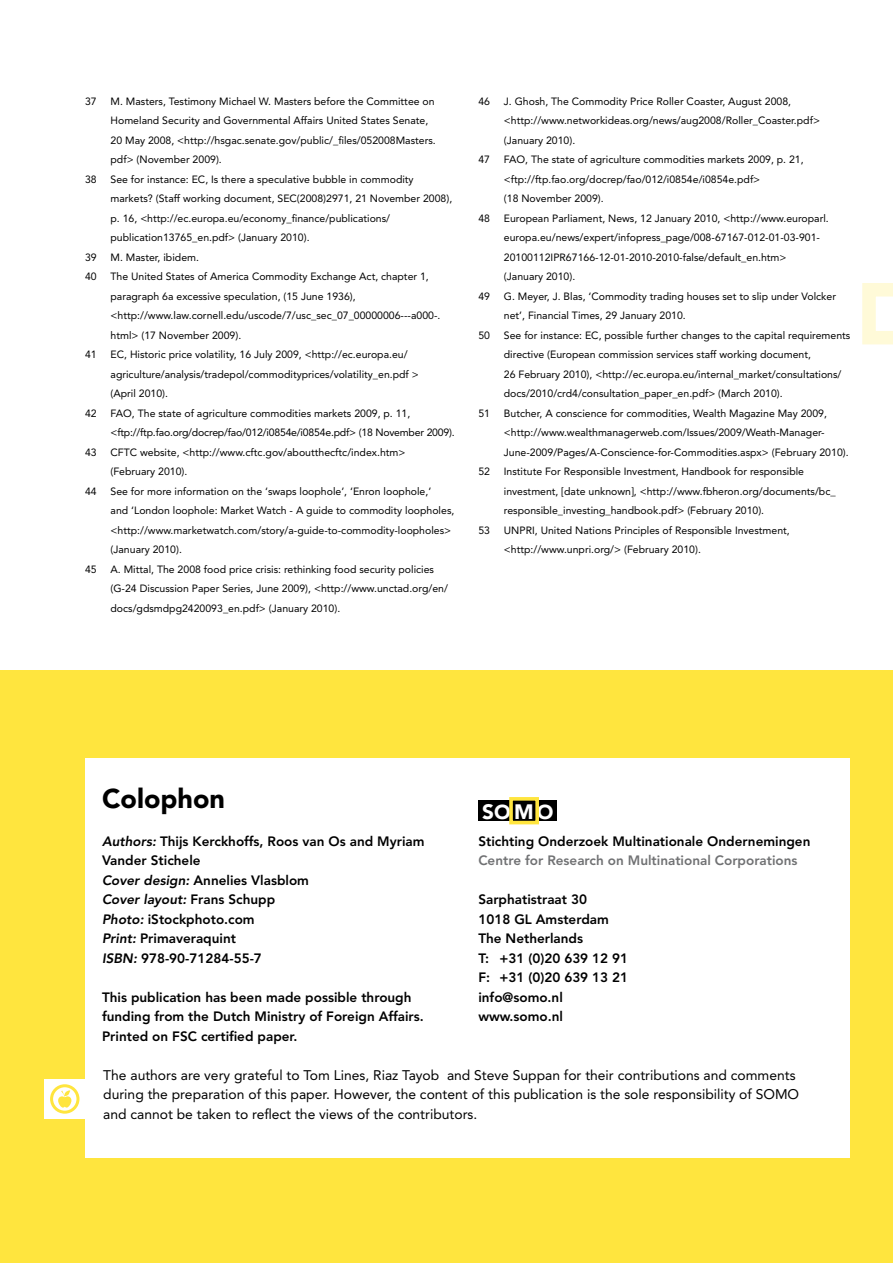
<style>
.page{position:relative;width:893px;height:1263px;background:#fff}
.page>*{position:absolute;margin:0;border:0;box-sizing:border-box;transform-origin:0 0}
.t1{font:900 27px "Avenir";color:#000}
.t2{font:900 20.7px "Avenir";color:#fff}
.t3{font:13.8px/19.5px "Avenir";color:#000}
.t4{font:800 13.5px/19.5px "Avenir";color:#000}
.t5{font:800 13.5px "Avenir";color:#707173}
.t6{font:10.5px/19.5px "Avenir";color:#000}
.t7{font:10.5px/19.5px "Avenir";letter-spacing:-.02em;color:#000}
.s1{font-style:italic}
.s2{font-size:19.95px}
</style>
<div class="page">
<svg style="left:862px;top:283px;width:31px;height:61px"></svg>
<div style="left:0;top:670px;width:893px;height:593px;background:#ffe53e"></div>
<div style="left:85px;top:758px;width:765px;height:400px;background:#fff"></div>
<div style="left:478px;top:800px;width:79px;height:21px;background:#000"></div>
<div style="left:509px;top:797px;width:30px;height:27px;border:4px solid #ffe53e"></div>
<div style="left:45px;top:1080px;width:48px;height:39px;background:#fff"></div>
<div style="left:50px;top:1084px;width:29px;height:30px;border:3px solid #ffe53e;border-radius:50%"></div>
<svg style="left:58px;top:1090px;width:13px;height:17px"></svg>
<p class="t6" style="left:85px;top:91px;width:13px">37</p>
<p class="t6" style="left:111px;top:91px;width:327px">M. Masters, Testimony Michael W. Masters before the Committee on Homeland Security and Governmental Affairs United States Senate, 20 May 2008, &lt;http://hsgac.senate.gov/public/_files/052008Masters. pdf&gt; (November 2009).</p>
<p class="t6" style="left:85px;top:169px;width:13px">38</p>
<p class="t6" style="left:111px;top:169px;width:343px">See for instance: EC, Is there a speculative bubble in commodity markets? (Staff working document, SEC(2008)2971, 21 November 2008), p. 16, &lt;http://ec.europa.eu/economy_finance/publications/ publication13765_en.pdf&gt; (January 2010).</p>
<p class="t6" style="left:85px;top:247px;width:13px">39</p>
<p class="t6" style="left:111px;top:247px;width:90px">M. Master, ibidem.</p>
<p class="t6" style="left:85px;top:267px;width:13px">40</p>
<p class="t6" style="left:111px;top:267px;width:331px">The United States of America Commodity Exchange Act, chapter 1, paragraph 6a excessive speculation, (15 June 1936), &lt;http://www.law.cornell.edu/uscode/7/usc_sec_07_00000006---a000-. html&gt; (17 November 2009).</p>
<p class="t6" style="left:85px;top:345px;width:13px">41</p>
<p class="t6" style="left:111px;top:345px;width:310px">EC, Historic price volatility, 16 July 2009, &lt;http://ec.europa.eu/ agriculture/analysis/tradepol/commodityprices/volatility_en.pdf &gt; (April 2010).</p>
<p class="t6" style="left:85px;top:403px;width:13px">42</p>
<p class="t7" style="left:111px;top:403px;width:346px">FAO, The state of agriculture commodities markets 2009, p. 11, &lt;ftp://ftp.fao.org/docrep/fao/012/i0854e/i0854e.pdf&gt; (18 November 2009).</p>
<p class="t6" style="left:85px;top:442px;width:13px">43</p>
<p class="t6" style="left:111px;top:442px;width:296px">CFTC website, &lt;http://www.cftc.gov/aboutthecftc/index.htm&gt; (February 2010).</p>
<p class="t6" style="left:85px;top:481px;width:13px">44</p>
<p class="t6" style="left:111px;top:481px;width:345px">See for more information on the ‘swaps loophole’, ‘Enron loophole,’<br>and ‘London loophole: Market Watch - A guide to commodity loopholes, &lt;http://www.marketwatch.com/story/a-guide-to-commodity-loopholes&gt; (January 2010).</p>
<p class="t6" style="left:85px;top:559px;width:13px">45</p>
<p class="t6" style="left:111px;top:559px;width:339px">A. Mittal, The 2008 food price crisis: rethinking food security policies (G-24 Discussion Paper Series, June 2009), &lt;http://www.unctad.org/en/ docs/gdsmdpg2420093_en.pdf&gt; (January 2010).</p>
<p class="t6" style="left:478px;top:91px;width:13px">46</p>
<p class="t6" style="left:504px;top:91px;width:318px">J. Ghosh, The Commodity Price Roller Coaster, August 2008, &lt;http://www.networkideas.org/news/aug2008/Roller_Coaster.pdf&gt; (January 2010).</p>
<p class="t6" style="left:478px;top:150px;width:13px">47</p>
<p class="t6" style="left:504px;top:150px;width:301px">FAO, The state of agriculture commodities markets 2009, p. 21, &lt;ftp://ftp.fao.org/docrep/fao/012/i0854e/i0854e.pdf&gt;<br>(18 November 2009).</p>
<p class="t6" style="left:478px;top:208px;width:13px">48</p>
<p class="t6" style="left:504px;top:208px;width:326px">European Parliament, News, 12 January 2010, &lt;http://www.europarl. europa.eu/news/expert/infopress_page/008-67167-012-01-03-901- 20100112IPR67166-12-01-2010-2010-false/default_en.htm&gt;<br>(January 2010).</p>
<p class="t6" style="left:478px;top:286px;width:13px">49</p>
<p class="t6" style="left:504px;top:286px;width:334px">G. Meyer, J. Blas, ‘Commodity trading houses set to slip under Volcker net’, Financial Times, 29 January 2010.</p>
<p class="t6" style="left:478px;top:325px;width:13px">50</p>
<p class="t6" style="left:504px;top:325px;width:348px">See for instance: EC, possible further changes to the capital requirements directive (European commission services staff working document,<br>26 February 2010), &lt;http://ec.europa.eu/internal_market/consultations/ docs/2010/crd4/consultation_paper_en.pdf&gt; (March 2010).</p>
<p class="t6" style="left:478px;top:403px;width:13px">51</p>
<p class="t6" style="left:504px;top:403px;width:346px">Butcher, A conscience for commodities, Wealth Magazine May 2009, &lt;http://www.wealthmanagerweb.com/Issues/2009/Weath-Manager-<br>June-2009/Pages/A-Conscience-for-Commodities.aspx&gt; (February 2010).</p>
<p class="t6" style="left:478px;top:462px;width:13px">52</p>
<p class="t6" style="left:504px;top:462px;width:333px">Institute For Responsible Investment, Handbook for responsible investment, [date unknown], &lt;http://www.fbheron.org/documents/bc_ responsible_investing_handbook.pdf&gt; (February 2010).</p>
<p class="t6" style="left:478px;top:520px;width:13px">53</p>
<p class="t6" style="left:504px;top:520px;width:287px">UNPRI, United Nations Principles of Responsible Investment, &lt;http://www.unpri.org/&gt; (February 2010).</p>
<h1 class="t1" style="left:102px;top:782px;width:124px">Colophon</h1>
<p class="t4" style="left:102px;top:831px;width:324px"><span class="s1">Authors:</span> Thijs Kerckhoffs, Roos van Os and Myriam<br>Vander Stichele<br><span class="s1">Cover design:</span> Annelies Vlasblom<br><span class="s1">Cover layout:</span> Frans Schupp<br><span class="s1">Photo:</span> iStockphoto.com<br><span class="s1">Print:</span> Primaveraquint<br><span class="s1">ISBN:</span> 978-90-71284-55-7</p>
<p class="t4" style="left:102px;top:987px;width:323px">This publication has been made possible through funding from the Dutch Ministry of Foreign Affairs.<br>Printed on FSC certified paper.</p>
<h2 class="t2" style="left:482px;top:799px;width:73px">S<span class="s2">O</span> M <span class="s2">O</span></h2>
<p class="t4" style="left:478px;top:831px;width:334px">Stichting Onderzoek Multinationale Ondernemingen</p>
<p class="t5" style="left:478px;top:852px;width:321px">Centre for Research on Multinational Corporations</p>
<p class="t4" style="left:478px;top:890px;width:151px">Sarphatistraat 30<br>1018 GL Amsterdam<br>The Netherlands<br>T: +31 (0)20 639 12 91<br>F: +31 (0)20 639 13 21 info@somo.nl www.somo.nl</p>
<p class="t3" style="left:103px;top:1065px;width:697px">The authors are very grateful to Tom Lines, Riaz Tayob and Steve Suppan for their contributions and comments during the preparation of this paper. However, the content of this publication is the sole responsibility of SOMO and cannot be taken to reflect the views of the contributors.</p>
</div>
